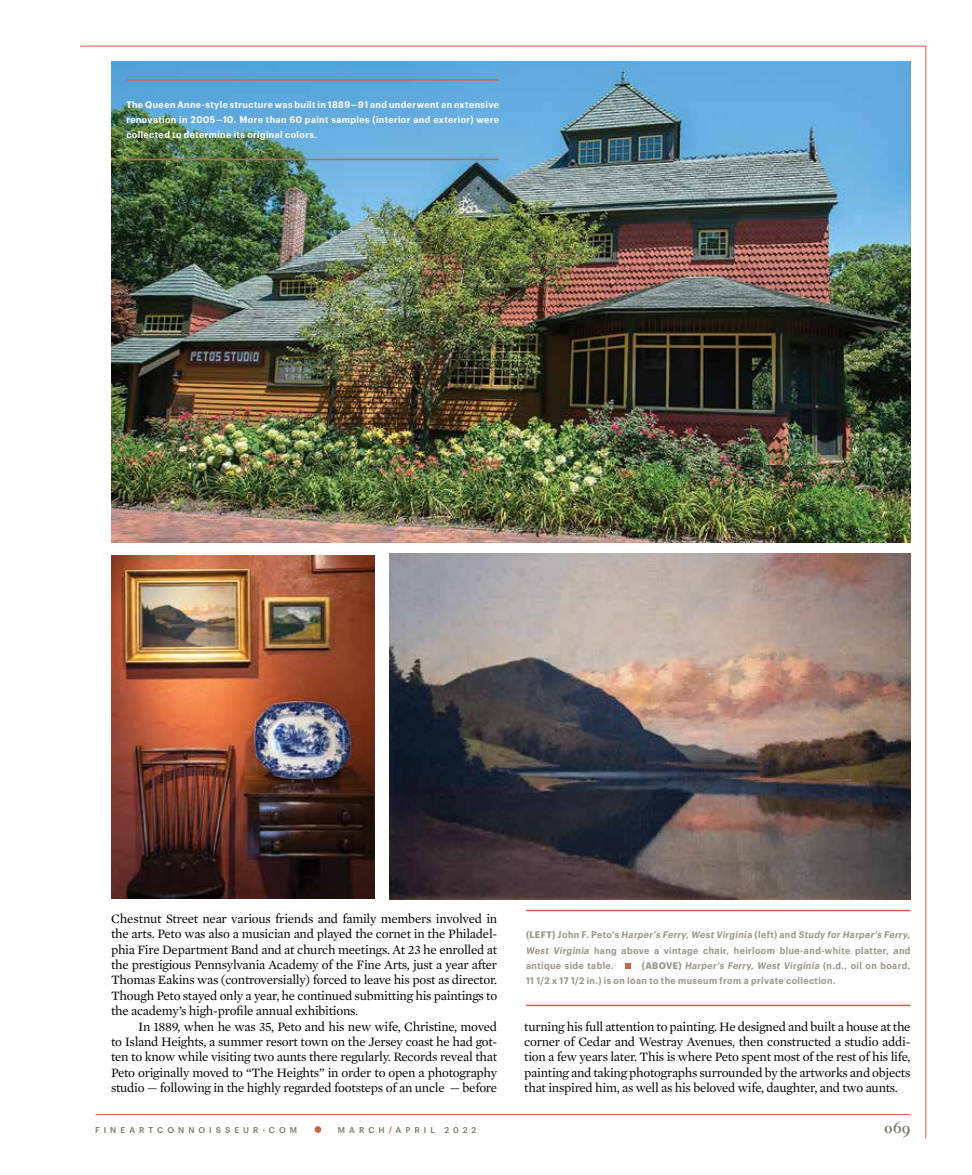
<style>
.page{position:relative;width:972px;height:1175px;background:#fff}
.page>*{position:absolute;margin:0;border:0;box-sizing:border-box;transform-origin:0 0}
.t1{font:700 16.5px "Caslon Classico";color:#7a7667}
.t2{font:13.05px/15.5px "Mercury Text G1";letter-spacing:-.02em;color:#000;text-align:justify}
.t3{font:600 9.3px/15.3px "Graphik Narrow";letter-spacing:.045em;color:#9a9589;text-align:justify}
.t4{font:600 9.3px/15.3px "Graphik Narrow";letter-spacing:.045em;color:#fff;text-align:justify}
.t5{font:500 8.25px "Graphik";letter-spacing:.49em;color:#7a7667}
.s1{font-weight:700}
.s2{font-style:italic}
.s3{color:#c9644a}
</style>
<div class="page">
<hr style="left:96px;top:1114px;width:814px;height:1px;background:#c9644a">
<hr style="left:925px;top:46px;width:1px;height:1092px;background:#c9644a">
<svg style="left:315px;top:1126px;width:6px;height:6px"></svg>
<hr style="left:80px;top:46px;width:846px;height:1px;background:#c9644a">
<img style="left:111px;top:62px;width:799px;height:480px">
<hr style="left:126px;top:79px;width:373px;height:2px;background:#c9644a">
<hr style="left:126px;top:159px;width:373px;height:1px;background:#c9644a">
<img style="left:111px;top:555px;width:263px;height:343px">
<img style="left:390px;top:553px;width:520px;height:346px">
<hr style="left:526px;top:909px;width:384px;height:2px;background:#c9644a">
<hr style="left:526px;top:1004px;width:384px;height:2px;background:#c9644a">
<svg style="left:625px;top:963px;width:6px;height:6px"></svg>
<p class="t4" style="left:126px;top:96px;width:374px">The Queen Anne-style structure was built in 1889–91 and underwent an extensive renovation in 2005–10. More than 60 paint samples (interior and exterior) were collected to determine its original colors.</p>
<p class="t2" style="left:111px;top:910px;width:388px">Chestnut Street near various friends and family members involved in the arts. Peto was also a musician and played the cornet in the Philadel&shy;phia Fire Department Band and at church meetings. At 23 he enrolled at the prestigious Pennsylvania Academy of the Fine Arts, just a year after Thomas Eakins was (controversially) forced to leave his post as director.<br>Though Peto stayed only a year, he continued submitting his paintings to the academy’s high-profile annual exhibitions.</p>
<p class="t2" style="left:111px;top:1017px;width:388px;text-indent:27px">In 1889, when he was 35, Peto and his new wife, Christine, moved to Island Heights, a summer resort town on the Jersey coast he had got&shy;ten to know while visiting two aunts there regularly. Records reveal that Peto originally moved to “The Heights” in order to open a photography studio — following in the highly regarded footsteps of an uncle — before</p>
<p class="t2" style="left:524px;top:1017px;width:388px">turning his full attention to painting. He designed and built a house at the corner of Cedar and Westray Avenues, then constructed a studio addi&shy;tion a few years later. This is where Peto spent most of the rest of his life, painting and taking photographs surrounded by the artworks and objects that inspired him, as well as his beloved wife, daughter, and two aunts.</p>
<p class="t3" style="left:526px;top:927px;width:386px"><span class="s1">(LEFT)</span> John F. Peto’s <span class="s2">Harper’s Ferry, West Virgini</span>a (left) and <span class="s2">Study for Harper’s Ferry, West Virginia</span> hang above a vintage chair, heirloom blue-and-white platter, and antique side table.</p>
<p class="t3" style="left:526px;top:957px;width:386px;text-indent:116px"><span class="s1">(ABOVE)</span> <span class="s2">Harper’s Ferry, West Virginia</span> (n.d., oil on board,<br>11 1/2 x 17 1/2 in.) is on loan to the museum from a private collection.</p>
<p class="t5" style="left:95px;top:1124px;width:204px">FINEARTCONNOISSEUR·COM</p>
<p class="t5" style="left:338px;top:1124px;width:140px">MARCH<span class="s3">/</span>APRIL 2022</p>
<p class="t1" style="left:884px;top:1117px;width:28px">069</p>
</div>
